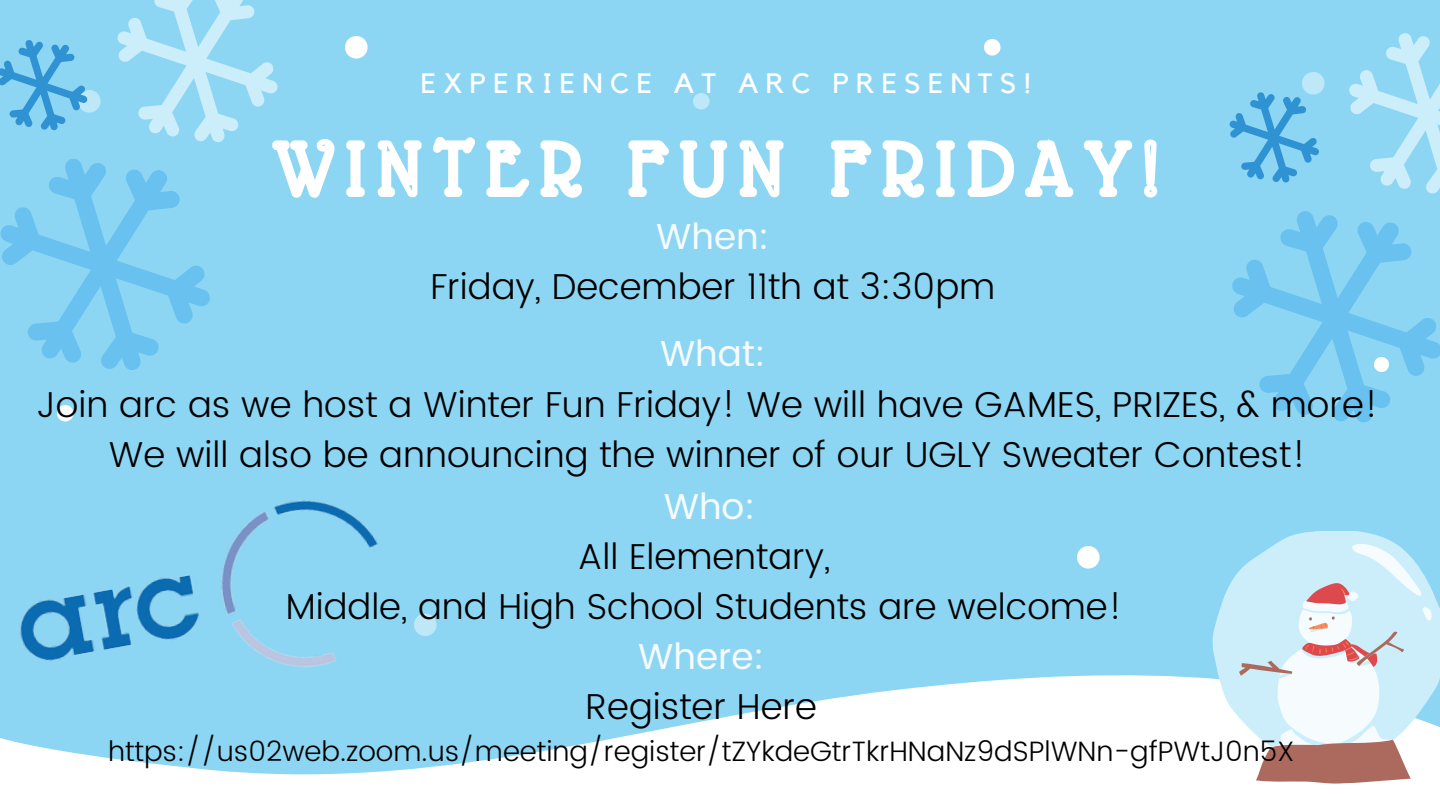
<style>
.page{position:relative;width:1440px;height:810px;background:#8cd6f4}
.page>*{position:absolute;margin:0;border:0;box-sizing:border-box;transform-origin:0 0}
.t1{font:300 36px/50.2px "Poppins";color:#000;text-align:center}
.t2{font:36px "Poppins";color:#f6fcfe}
.t3{font:300 28px "Poppins";color:#000}
.t4{font:28px "Kollektif";letter-spacing:.26em;color:#fff}
</style>
<div class="page">
<svg style="left:0;top:675px;width:1440px;height:135px;fill:#fff"></svg>
<svg style="left:414px;top:614px;width:22px;height:22px"></svg>
<svg style="left:984px;top:39px;width:16px;height:17px"></svg>
<svg style="left:345px;top:36px;width:22px;height:22px"></svg>
<svg style="left:1077px;top:546px;width:23px;height:22px"></svg>
<svg style="left:693px;top:93px;width:17px;height:16px"></svg>
<svg style="left:57px;top:405px;width:17px;height:17px"></svg>
<svg style="left:1210px;top:531px;width:230px;height:233px"></svg>
<svg style="left:1238px;top:540px;width:197px;height:246px;background:#d3dde3"></svg>
<svg style="left:0;top:163px;width:210px;height:207px"></svg>
<svg style="left:0;top:0;width:278px;height:163px"></svg>
<svg style="left:270px;top:129px;width:888px;height:69px"></svg>
<svg style="left:1232px;top:211px;width:208px;height:212px"></svg>
<svg style="left:1334px;top:33px;width:106px;height:182px"></svg>
<svg style="left:1229px;top:72px;width:96px;height:111px"></svg>
<img style="left:5px;top:500px;width:395px;height:220px">
<p class="t4" style="left:421px;top:70px;width:612px">EXPERIENCE AT ARC PRESENTS!</p>
<p class="t2" style="left:656px;top:216px;width:115px">When:</p>
<p class="t1" style="left:430px;top:262px;width:566px">Friday, December 11th at 3:30pm</p>
<p class="t2" style="left:660px;top:333px;width:107px">What:</p>
<p class="t1" style="left:36px;top:379px;width:1344px">Join arc as we host a Winter Fun Friday! We will have GAMES, PRIZES, &amp; more!<br>We will also be announcing the winner of our UGLY Sweater Contest!</p>
<p class="t2" style="left:664px;top:485px;width:93px">Who:</p>
<p class="t1" style="left:286px;top:531px;width:838px">All Elementary,<br>Middle, and High School Students are welcome!</p>
<p class="t2" style="left:638px;top:635px;width:128px">Where:</p>
<p class="t1" style="left:586px;top:682px;width:233px">Register Here</p>
<p class="t3" style="left:108px;top:735px;width:1188px">https://us02web.zoom.us/meeting/register/tZYkdeGtrTkrHNaNz9dSPlWNn-gfPWtJ0n5X</p>
</div>
